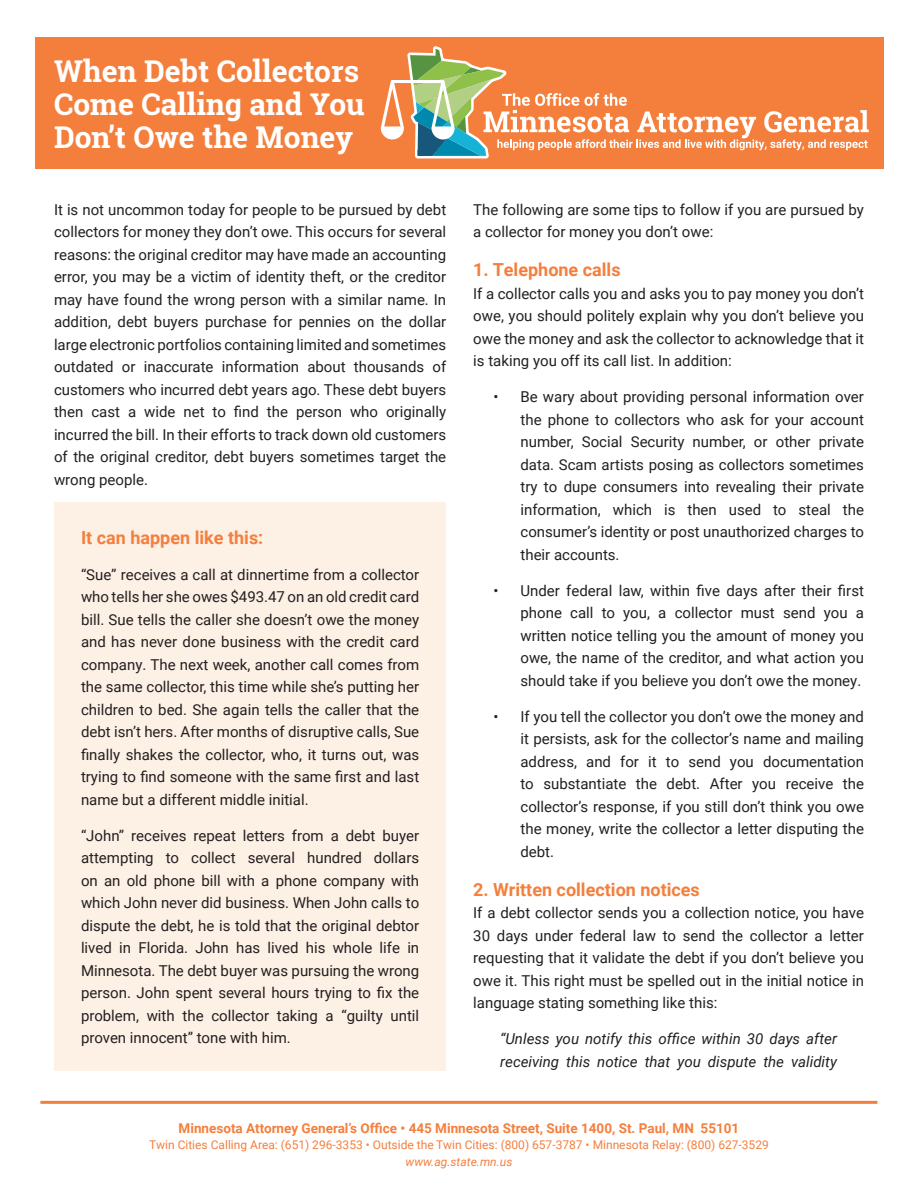
<style>
.page{position:relative;width:918px;height:1188px;background:#fff}
.page>*{position:absolute;margin:0;border:0;box-sizing:border-box;transform-origin:0 0}
.h1{font:700 30px/33px "Roboto Slab";color:#fff}
.h3{font:700 18px "Roboto";color:#f47f3d}
.p{font:15px/22.5px "Roboto";color:#231f20;text-align:justify}
.li{font:15px/22.5px "Roboto";color:#231f20;text-align:justify}
.p_1{font:15px/22.5px "Roboto";color:#231f20;text-align:justify}
.p-2{font:italic 15px/22.5px "Roboto";color:#231f20}
.t1{font:700 13.5px "Roboto";color:#f47f3d}
.t2{font:12px/16.5px "Roboto";color:#f47f3d;text-align:center}
.s1{font-style:italic}
</style>
<div class="page">
<div style="left:54px;top:503px;width:391px;height:568px;background:#fdf0e5"></div>
<hr style="left:40px;top:1101px;width:837px;height:3px;background:#f47f3d">
<div style="left:35px;top:37px;width:848px;height:131px;background:#f47f3d"></div>
<svg style="left:381px;top:46px;width:488px;height:113px"></svg>
<h1 class="h1" style="left:54px;top:54px;width:313px">When Debt Collectors<br>Come Calling and You<br>Don’t Owe the Money</h1>
<p class="p" style="left:54px;top:198px;width:394px">It is not uncommon today for people to be pursued by debt collectors for money they don’t owe. This occurs for several reasons: the original creditor may have made an accounting error, you may be a victim of identity theft, or the creditor may have found the wrong person with a similar name. In addition, debt buyers purchase for pennies on the dollar large electronic portfolios containing limited and sometimes outdated or inaccurate information about thousands of customers who incurred debt years ago. These debt buyers then cast a wide net to find the person who originally incurred the bill. In their efforts to track down old customers of the original creditor, debt buyers sometimes target the wrong people.</p>
<h3 class="h3" style="left:81px;top:525px;width:184px">It can happen like this:</h3>
<p class="p" style="left:81px;top:563px;width:340px">“Sue” receives a call at dinnertime from a collector who tells her she owes $493.47 on an old credit card bill. Sue tells the caller she doesn’t owe the money and has never done business with the credit card company. The next week, another call comes from the same collector, this time while she’s putting her children to bed. She again tells the caller that the debt isn’t hers. After months of disruptive calls, Sue finally shakes the collector, who, it turns out, was trying to find someone with the same first and last name but a different middle initial.</p>
<p class="p" style="left:81px;top:824px;width:340px">“John” receives repeat letters from a debt buyer attempting to collect several hundred dollars on an old phone bill with a phone company with which John never did business. When John calls to dispute the debt, he is told that the original debtor lived in Florida. John has lived his whole life in Minnesota. The debt buyer was pursuing the wrong person. John spent several hours trying to fix the problem, with the collector taking a “guilty until proven innocent” tone with him.</p>
<p class="p" style="left:473px;top:198px;width:392px">The following are some tips to follow if you are pursued by a collector for money you don’t owe:</p>
<h3 class="h3" style="left:473px;top:257px;width:149px">1. Telephone calls</h3>
<p class="p_1" style="left:473px;top:282px;width:392px">If a collector calls you and asks you to pay money you don’t owe, you should politely explain why you don’t believe you owe the money and ask the collector to acknowledge that it is taking you off its call list. In addition:</p>
<p class="li" style="left:520px;top:385px;width:345px;text-indent:-27px">• Be wary about providing personal information over the phone to collectors who ask for your account number, Social Security number, or other private data. Scam artists posing as collectors sometimes try to dupe consumers into revealing their private information, which is then used to steal the consumer’s identity or post unauthorized charges to their accounts.</p>
<p class="li" style="left:520px;top:579px;width:345px;text-indent:-27px">• Under federal law, within five days after their first phone call to you, a collector must send you a written notice telling you the amount of money you owe, the name of the creditor, and what action you should take if you believe you don’t owe the money.</p>
<p class="li" style="left:520px;top:705px;width:345px;text-indent:-27px">• If you tell the collector you don’t owe the money and it persists, ask for the collector’s name and mailing address, and for it to send you documentation to substantiate the debt. After you receive the collector’s response, if you still don’t think you owe the money, write the collector a letter disputing the debt.</p>
<h3 class="h3" style="left:473px;top:877px;width:228px">2. Written collection notices</h3>
<p class="p_1" style="left:473px;top:901px;width:392px">If a debt collector sends you a collection notice, you have 30 days under federal law to send the collector a letter requesting that it validate the debt if you don’t believe you owe it. This right must be spelled out in the initial notice in language stating something like this:</p>
<p class="p-2" style="left:500px;top:1027px;width:338px">“Unless you notify this office within 30 days after receiving this notice that you dispute the validity</p>
<p class="t1" style="left:179px;top:1118px;width:562px">Minnesota Attorney General’s Office • 445 Minnesota Street, Suite 1400, St. Paul, MN 55101</p>
<p class="t2" style="left:149px;top:1136px;width:621px">Twin Cities Calling Area: (651) 296-3353 • Outside the Twin Cities: (800) 657-3787 • Minnesota Relay: (800) 627-3529 <span class="s1">www.ag.state.mn.us</span></p>
</div>
